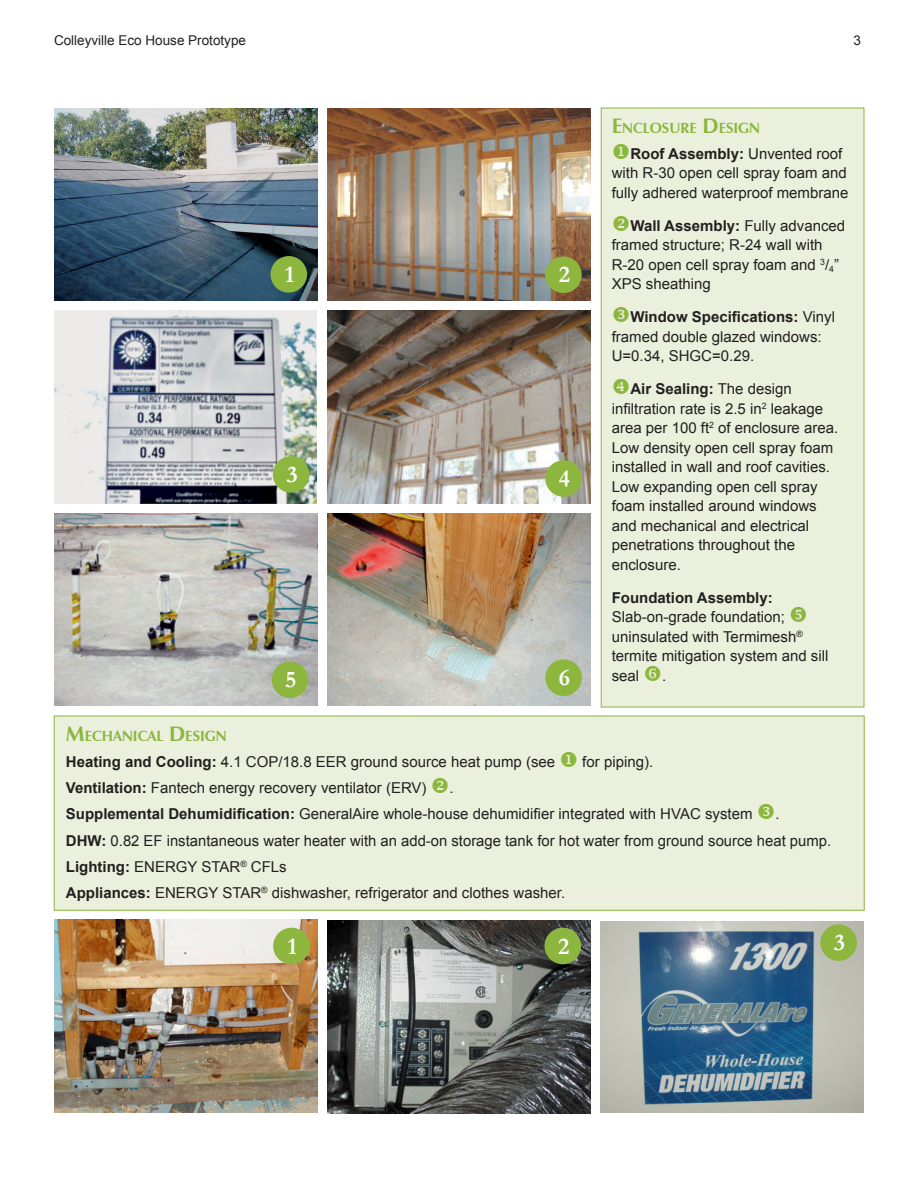
<style>
.page{position:relative;width:918px;height:1188px;background:#fff}
.page>*{position:absolute;margin:0;border:0;box-sizing:border-box;transform-origin:0 0}
.t1{font:700 24px "Garamond";color:#fff}
.t2{font:15px/19.5px "Arial";color:#231f20}
.t3{font:700 15px "Arial";color:#231f20}
.t4{font:700 14.7px "Zapf Humanist 601 BT";color:#8cb63e}
.t5{font:13.5px "Arial";color:#231f20}
.s1{font-size:21px}
.s2{color:#8cb63e}
.s3{font-weight:700}
</style>
<div class="page">
<div style="left:601px;top:108px;width:263px;height:599px;background:#eaf0dc;border:1px solid #8cb63e"></div>
<img style="left:328px;top:513px;width:263px;height:193px">
<img style="left:328px;top:310px;width:262px;height:193px">
<img style="left:55px;top:310px;width:262px;height:193px">
<img style="left:327px;top:108px;width:264px;height:193px">
<img style="left:54px;top:108px;width:263px;height:193px">
<img style="left:54px;top:513px;width:263px;height:193px">
<div style="left:545px;top:460px;width:37px;height:37px;background:#8cb63e;border-radius:50%"></div>
<div style="left:545px;top:256px;width:37px;height:37px;background:#8cb63e;border-radius:50%"></div>
<div style="left:273px;top:456px;width:36px;height:37px;background:#8cb63e;border-radius:50%"></div>
<div style="left:270px;top:256px;width:37px;height:37px;background:#8cb63e;border-radius:50%"></div>
<div style="left:545px;top:659px;width:37px;height:37px;background:#8cb63e;border-radius:50%"></div>
<div style="left:272px;top:661px;width:36px;height:37px;background:#8cb63e;border-radius:50%"></div>
<div style="left:54px;top:716px;width:810px;height:195px;background:#eaf0dc;border:1px solid #8cb63e"></div>
<img style="left:601px;top:921px;width:263px;height:191px">
<img style="left:327px;top:921px;width:264px;height:193px">
<img style="left:54px;top:920px;width:263px;height:192px">
<div style="left:273px;top:928px;width:37px;height:36px;background:#8cb63e;border-radius:50%"></div>
<div style="left:544px;top:928px;width:37px;height:36px;background:#8cb63e;border-radius:50%"></div>
<div style="left:820px;top:924px;width:37px;height:37px;background:#8cb63e;border-radius:50%"></div>
<p class="t5" style="left:54px;top:31px;width:194px">Colleyville Eco House Prototype</p>
<p class="t5" style="left:853px;top:31px;width:9px">3</p>
<h1 class="t1" style="left:285px;top:260px;width:11px">1</h1>
<h1 class="t1" style="left:286px;top:460px;width:13px">3</h1>
<h1 class="t1" style="left:285px;top:666px;width:13px">5</h1>
<h1 class="t1" style="left:559px;top:261px;width:13px">2</h1>
<h1 class="t1" style="left:559px;top:464px;width:13px">4</h1>
<h1 class="t1" style="left:559px;top:663px;width:13px">6</h1>
<p class="t4" style="left:612px;top:119px;width:150px"><span class="s1">E</span>NCLOSURE <span class="s1">D</span>ESIGN</p>
<p class="t2" style="left:612px;top:144px;width:238px"><span class="s2">◆</span><span class="s3">Roof Assembly:</span> Unvented roof with R-30 open cell spray foam and fully adhered waterproof membrane</p>
<p class="t2" style="left:612px;top:216px;width:235px"><span class="s2">❖</span><span class="s3">Wall Assembly:</span> Fully advanced framed structure; R-24 wall with<br>R-20 open cell spray foam and <sup>3</sup>/<sub>4</sub>”<br>XPS sheathing</p>
<p class="t2" style="left:612px;top:308px;width:225px;text-indent:19px"><span class="s3">Window Specifications:</span> Vinyl framed double glazed windows:<br>U=0.34, SHGC=0.29.</p>
<p class="t2" style="left:612px;top:380px;width:228px;text-indent:19px"><span class="s3">Air Sealing:</span> The design infiltration rate is 2.5 in<sup>2</sup> leakage area per 100 ft<sup>2</sup> of enclosure area.<br>Low density open cell spray foam installed in wall and roof cavities.<br>Low expanding open cell spray foam installed around windows and mechanical and electrical penetrations throughout the enclosure.</p>
<p class="t3" style="left:612px;top:588px;width:163px">Foundation Assembly:</p>
<p class="t2" style="left:612px;top:608px;width:218px">Slab-on-grade foundation; uninsulated with Termimesh<sup>® </sup>termite mitigation system and sill seal</p>
<p class="t2" style="left:662px;top:666px;width:6px">.</p>
<p class="t4" style="left:66px;top:727px;width:162px"><span class="s1">M</span>ECHANICAL <span class="s1">D</span>ESIGN</p>
<p class="t2" style="left:66px;top:749px;width:688px;line-height:26.2px"><span class="s3">Heating and Cooling:</span> 4.1 COP/18.8 EER ground source heat pump (see <span class="s2">◆</span> for piping).<br><span class="s3">Ventilation:</span> Fantech energy recovery ventilator (ERV) <span class="s2">❖</span>.<br><span class="s3">Supplemental Dehumidification:</span> GeneralAire whole-house dehumidifier integrated with HVAC system</p>
<p class="t2" style="left:66px;top:801px;width:767px;line-height:26.2px;text-indent:710px">.<br><span class="s3">DHW:</span> 0.82 EF instantaneous water heater with an add-on storage tank for hot water from ground source heat pump.<br><span class="s3">Lighting:</span> ENERGY STAR<sup>®</sup> CFLs<br><span class="s3">Appliances:</span> ENERGY STAR<sup>®</sup> dishwasher, refrigerator and clothes washer.</p>
<h1 class="t1" style="left:288px;top:932px;width:11px">1</h1>
<h1 class="t1" style="left:558px;top:932px;width:13px">2</h1>
<h1 class="t1" style="left:834px;top:928px;width:13px">3</h1>
</div>
